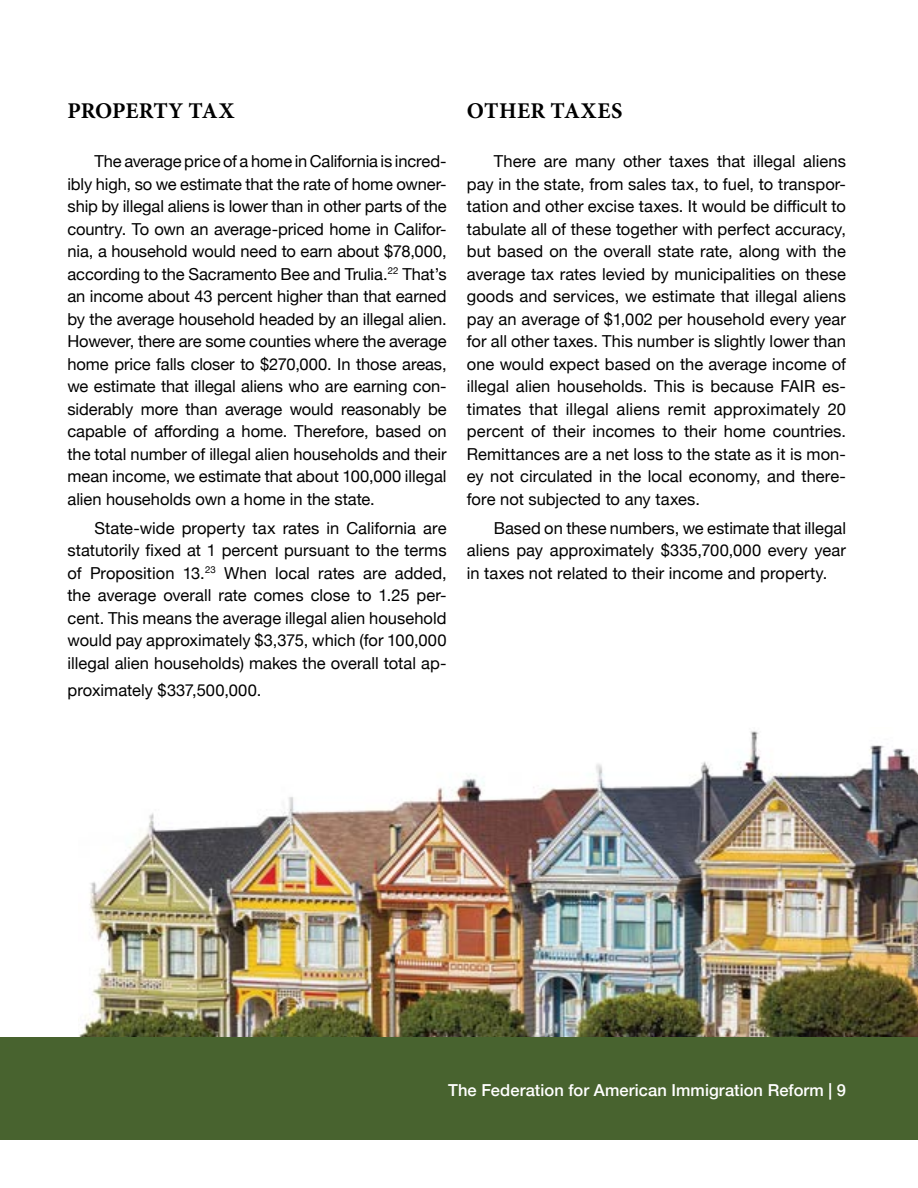
<style>
.page{position:relative;width:918px;height:1188px;background:#fff}
.page>*{position:absolute;margin:0;border:0;box-sizing:border-box;transform-origin:0 0}
.t1{font:700 22.5px "Minion Pro";letter-spacing:-.01em;color:#000}
.t2{font:700 22.5px "Minion Pro";letter-spacing:.015em;color:#000}
.t3{font:16.5px/22.5px "Helvetica Neue";color:#000;text-align:justify}
.t4{font:500 16.5px "Helvetica Neue";letter-spacing:.005em;color:#fff}
</style>
<div class="page">
<div style="left:0;top:1037px;width:918px;height:102px;background:#48632f"></div>
<img style="left:79px;top:731px;width:839px;height:306px">
<h1 class="t1" style="left:68px;top:95px;width:168px">PROPERTY TAX</h1>
<p class="t3" style="left:68px;top:151px;width:381px;text-indent:27px">The average price of a home in California is incred&shy;ibly high, so we estimate that the rate of home owner&shy;ship by illegal aliens is lower than in other parts of the country. To own an average-priced home in Califor&shy;nia, a household would need to earn about $78,000, according to the Sacramento Bee and Trulia.<sup>22</sup> That’s an income about 43 percent higher than that earned by the average household headed by an illegal alien.<br>However, there are some counties where the average home price falls closer to $270,000. In those areas, we estimate that illegal aliens who are earning con&shy;siderably more than average would reasonably be capable of affording a home. Therefore, based on the total number of illegal alien households and their mean income, we estimate that about 100,000 illegal alien households own a home in the state.</p>
<p class="t3" style="left:68px;top:518px;width:381px;text-indent:27px">State-wide property tax rates in California are statutorily fixed at 1 percent pursuant to the terms of Proposition 13.<sup>23</sup> When local rates are added, the average overall rate comes close to 1.25 per&shy;cent. This means the average illegal alien household would pay approximately $3,375, which (for 100,000 illegal alien households) makes the overall total ap-</p>
<p class="t3" style="left:68px;top:680px;width:195px">proximately $337,500,000.</p>
<h1 class="t2" style="left:467px;top:95px;width:157px">OTHER TAXES</h1>
<p class="t3" style="left:467px;top:151px;width:381px;text-indent:27px">There are many other taxes that illegal aliens pay in the state, from sales tax, to fuel, to transpor&shy;tation and other excise taxes. It would be difficult to tabulate all of these together with perfect accuracy, but based on the overall state rate, along with the average tax rates levied by municipalities on these goods and services, we estimate that illegal aliens pay an average of $1,002 per household every year for all other taxes. This number is slightly lower than one would expect based on the average income of illegal alien households. This is because FAIR es&shy;timates that illegal aliens remit approximately 20 percent of their incomes to their home countries.<br>Remittances are a net loss to the state as it is mon&shy;ey not circulated in the local economy, and there&shy;fore not subjected to any taxes.</p>
<p class="t3" style="left:467px;top:518px;width:381px;text-indent:27px">Based on these numbers, we estimate that illegal aliens pay approximately $335,700,000 every year in taxes not related to their income and property.</p>
<p class="t4" style="left:448px;top:1077px;width:399px">The Federation for American Immigration Reform | 9</p>
</div>
